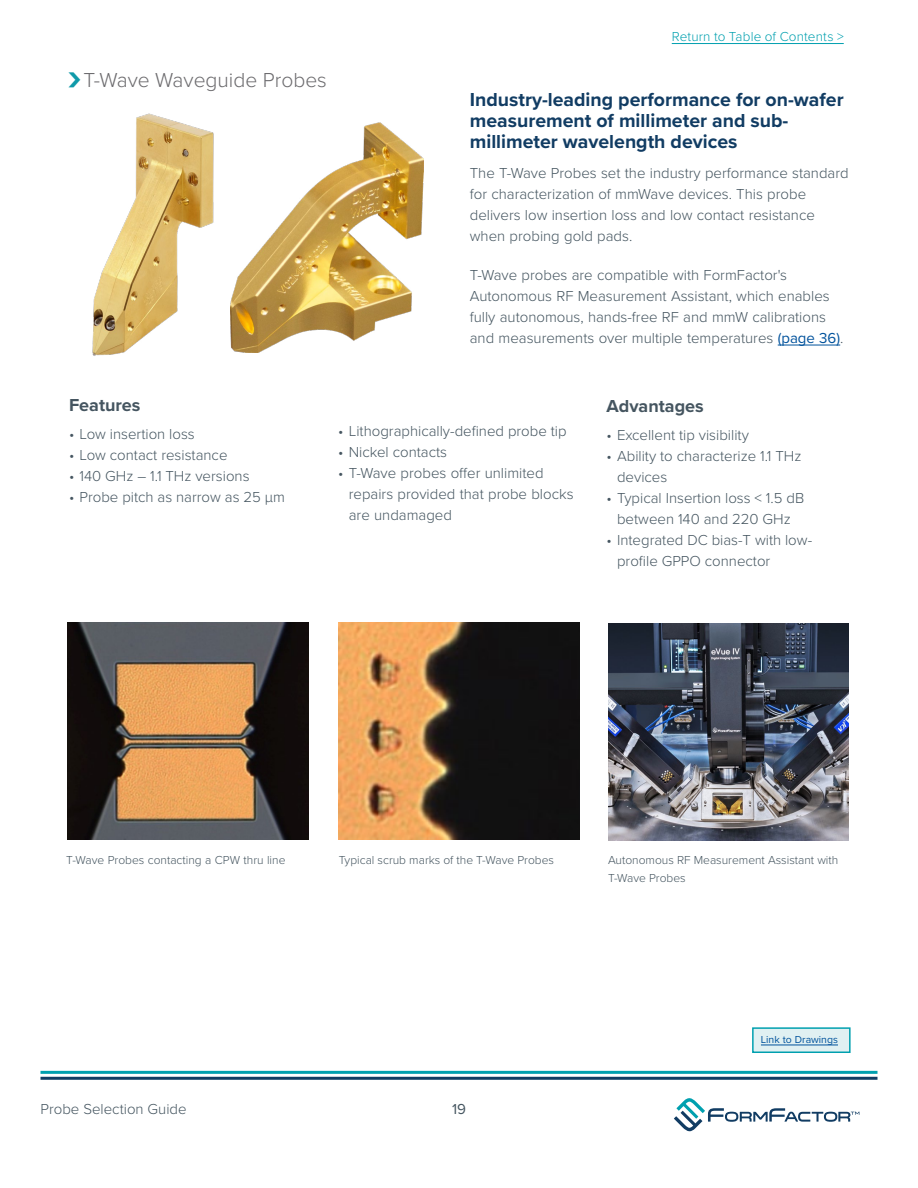
<style>
.page{position:relative;width:918px;height:1188px;background:#fff}
.page>*{position:absolute;margin:0;border:0;box-sizing:border-box;transform-origin:0 0}
.t1{font:300 21px "Proxima Nova";color:#6d6c6f}
.t2{font:700 19.5px/21px "Proxima Nova";color:#113c63}
.t3{font:700 18px "Proxima Nova";color:#455560}
.t4{font:300 15px/21px "Proxima Nova";color:#455560}
.t5{font:15px "Proxima Nova";color:#455560}
.t6{font:300 13.5px "Proxima Nova";letter-spacing:.01em;color:#00a0af}
.t7{font:300 12px/18px "Proxima Nova";color:#455560}
.t8{font:10.5px "Proxima Nova";color:#00529c}
.s1{font-weight:700;font-size:42px;color:#109aa9}
.s2{font-weight:400;color:#00529c}
</style>
<div class="page">
<svg style="left:674px;top:1098px;width:185px;height:33px"></svg>
<hr style="left:40px;top:1071px;width:838px;height:3px;background:#00a0af">
<hr style="left:40px;top:1077px;width:838px;height:3px;background:#113c63">
<hr style="left:672px;top:43px;width:172px;height:1px;background:#00a0af">
<hr style="left:778px;top:345px;width:62px;height:1px;background:#00529c">
<img style="left:68px;top:622px;width:241px;height:217px">
<img style="left:339px;top:622px;width:241px;height:217px">
<img style="left:92px;top:113px;width:122px;height:243px">
<img style="left:230px;top:123px;width:194px;height:230px">
<img style="left:608px;top:623px;width:241px;height:218px">
<div style="left:752px;top:1027px;width:99px;height:26px;background:#e0f0f2;border:2px solid #00a0af"></div>
<hr style="left:761px;top:1045px;width:77px;height:1px;background:#00529c">
<h1 class="t1" style="left:68px;top:65px;width:261px"><span class="s1">›</span>T-Wave Waveguide Probes</h1>
<p class="t6" style="left:672px;top:27px;width:174px">Return to Table of Contents &gt;</p>
<h2 class="t2" style="left:470px;top:88px;width:375px">Industry-leading performance for on-wafer measurement of millimeter and sub&shy;millimeter wavelength devices</h2>
<p class="t4" style="left:470px;top:161px;width:380px">The T-Wave Probes set the industry performance standard for characterization of mmWave devices. This probe delivers low insertion loss and low contact resistance when probing gold pads.</p>
<p class="t4" style="left:470px;top:263px;width:373px">T-Wave probes are compatible with FormFactor's Autonomous RF Measurement Assistant, which enables fully autonomous, hands-free RF and mmW calibrations and measurements over multiple temperatures <span class="s2">(page 36)</span>.</p>
<p class="t3" style="left:69px;top:392px;width:73px">Features</p>
<p class="t4" style="left:69px;top:422px;width:127px">• Low insertion loss</p>
<p class="t4" style="left:69px;top:443px;width:160px">• Low contact resistance</p>
<p class="t4" style="left:69px;top:464px;width:182px">• 140 GHz – 1.1 THz versions</p>
<p class="t4" style="left:69px;top:485px;width:217px">• Probe pitch as narrow as 25 µm</p>
<p class="t4" style="left:338px;top:420px;width:230px">• Lithographically-defined probe tip</p>
<p class="t4" style="left:338px;top:441px;width:110px">• Nickel contacts</p>
<p class="t4" style="left:349px;top:462px;width:226px;text-indent:-11px">• T-Wave probes offer unlimited repairs provided that probe blocks are undamaged</p>
<p class="t3" style="left:607px;top:393px;width:99px">Advantages</p>
<p class="t4" style="left:607px;top:424px;width:144px">• Excellent tip visibility</p>
<p class="t4" style="left:617px;top:445px;width:186px;text-indent:-10px">• Ability to characterize 1.1 THz devices</p>
<p class="t4" style="left:607px;top:487px;width:199px;text-align:center">• Typical Insertion loss &lt; 1.5 dB between 140 and 220 GHz</p>
<p class="t4" style="left:617px;top:529px;width:197px;text-indent:-10px">• Integrated DC bias-T with low&shy;profile GPPO connector</p>
<p class="t7" style="left:66px;top:850px;width:221px">T-Wave Probes contacting a CPW thru line</p>
<p class="t7" style="left:339px;top:850px;width:217px">Typical scrub marks of the T-Wave Probes</p>
<p class="t7" style="left:608px;top:850px;width:232px">Autonomous RF Measurement Assistant with<br>T-Wave Probes</p>
<p class="t4" style="left:40px;top:1098px;width:148px">Probe Selection Guide</p>
<p class="t5" style="left:452px;top:1098px;width:15px">19</p>
<p class="t8" style="left:761px;top:1032px;width:79px">Link to Drawings</p>
</div>
